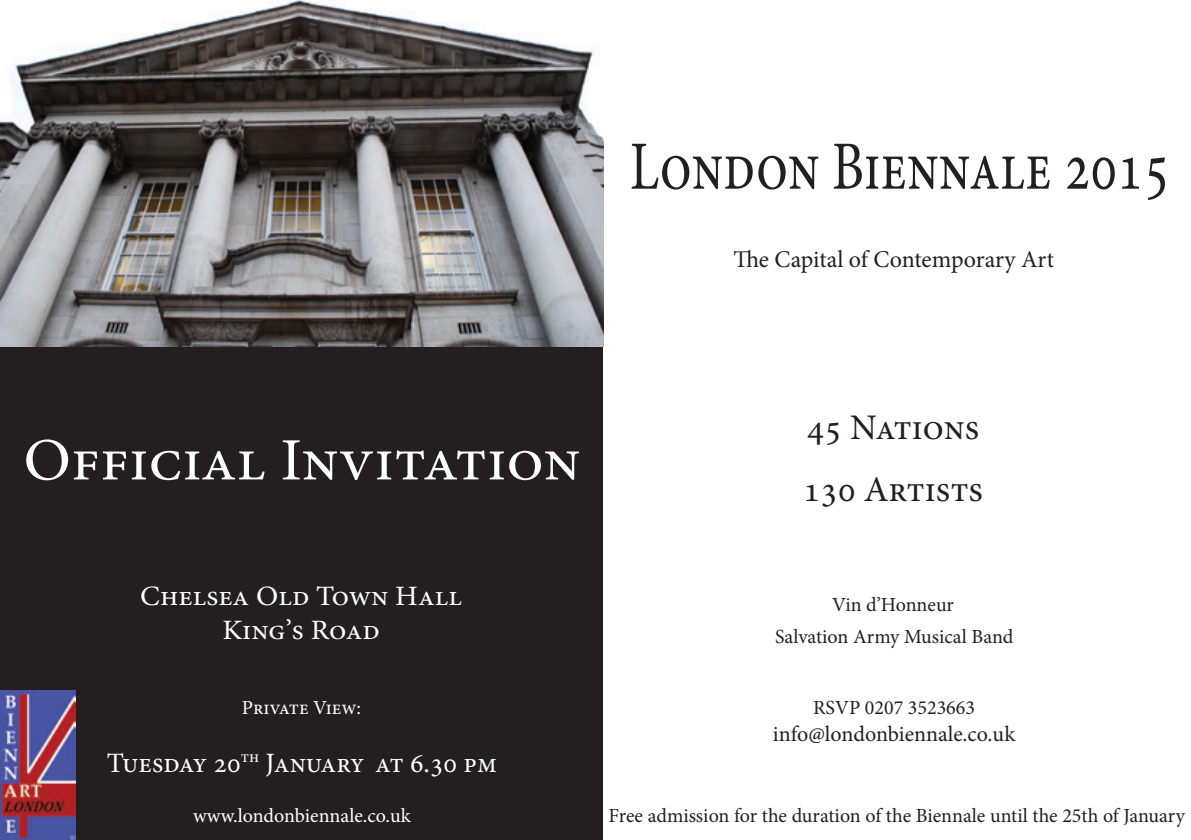
<style>
.page{position:relative;width:1191px;height:840px;background:#fff}
.page>*{position:absolute;margin:0;border:0;box-sizing:border-box;transform-origin:0 0}
.t1{font:69px "Minion Pro";color:#231f20;scale:.79 1}
.t2{font:60px "Minion Pro";color:#fff;scale:1.06 1}
.t3{font:36px "Minion Pro";color:#231f20}
.t4{font:28px "Minion Pro";color:#fff;scale:1.06 1}
.t5{font:28px "Minion Pro";color:#fff}
.t6{font:24px "Minion Pro";color:#231f20}
.t7{font:22px "Minion Pro";color:#231f20}
.t8{font:20px "Minion Pro";color:#231f20}
.t9{font:20px "Minion Pro";letter-spacing:-.01em;color:#fff}
</style>
<div class="page">
<div style="left:0;top:290px;width:603px;height:549px;background:#231f20"></div>
<img style="left:1px;top:0;width:602px;height:346px">
<img style="left:0;top:690px;width:75px;height:149px">
<p class="t1" style="left:630px;top:120px;width:685px">London Biennale 2015</p>
<p class="t6" style="left:733px;top:243px;width:322px">The Capital of Contemporary Art</p>
<p class="t2" style="left:23px;top:420px;width:527px">Official Invitation</p>
<p class="t3" style="left:807px;top:403px;width:174px">45 Nations</p>
<p class="t3" style="left:803px;top:465px;width:182px">130 Artists</p>
<p class="t4" style="left:140px;top:577px;width:305px">Chelsea Old Town Hall</p>
<p class="t4" style="left:222px;top:610px;width:150px">King’s Road</p>
<p class="t9" style="left:242px;top:694px;width:121px">Private View:</p>
<p class="t5" style="left:107px;top:743px;width:392px">Tuesday 20<sup>th</sup> January at 6.30 pm</p>
<p class="t9" style="left:193px;top:801px;width:219px">www.londonbiennale.co.uk</p>
<p class="t8" style="left:832px;top:591px;width:123px">Vin d’Honneur</p>
<p class="t8" style="left:775px;top:623px;width:240px">Salvation Army Musical Band</p>
<p class="t8" style="left:813px;top:694px;width:163px">RSVP 0207 3523663</p>
<p class="t7" style="left:773px;top:718px;width:244px">info@londonbiennale.co.uk</p>
<p class="t8" style="left:608px;top:801px;width:578px">Free admission for the duration of the Biennale until the 25th of January</p>
</div>
